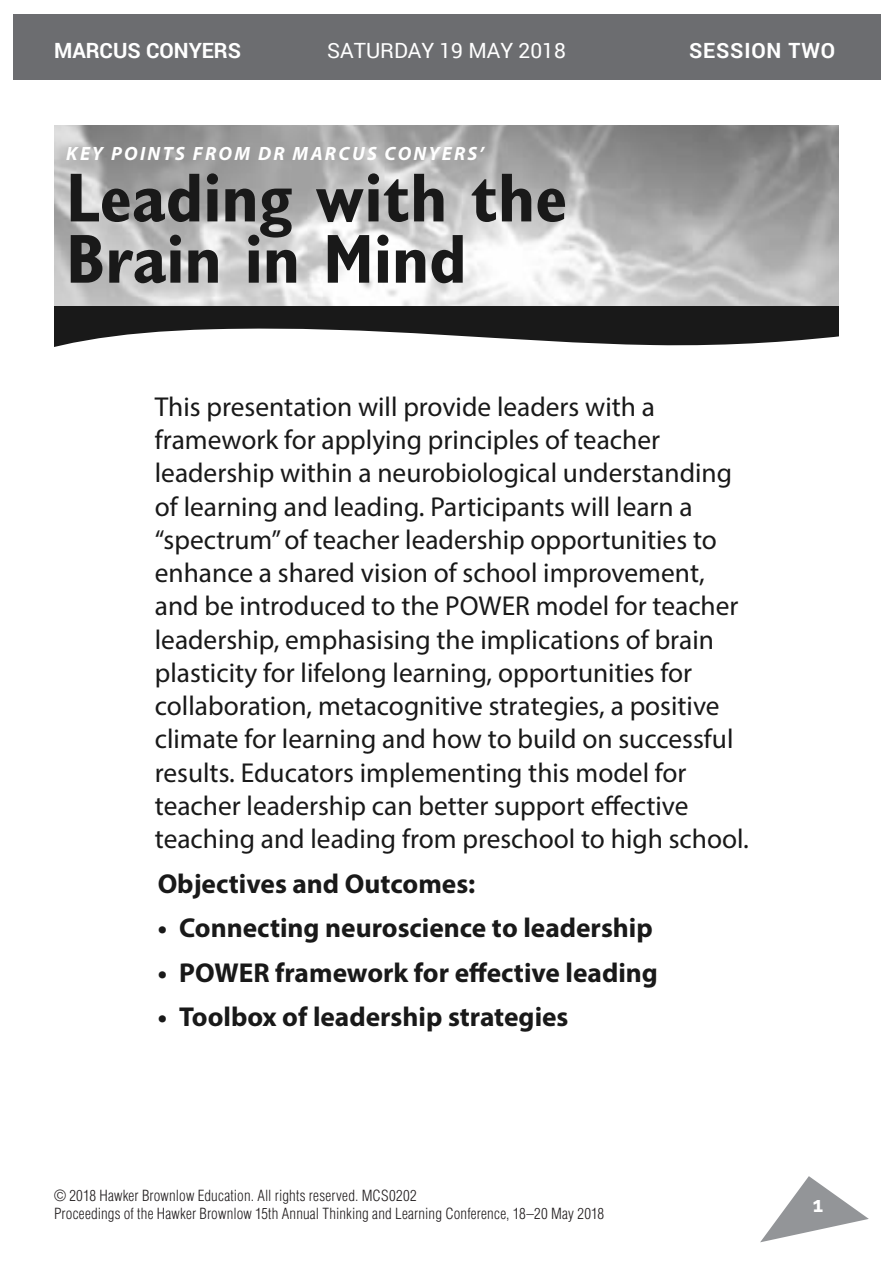
<style>
.page{position:relative;width:893px;height:1263px;background:#fff}
.page>*{position:absolute;margin:0;border:0;box-sizing:border-box;transform-origin:0 0}
.t1{font:700 condensed 69.75px/61.2px "Gill Sans";color:#191919}
.t2{font:27.45px/33.3px "Myriad Pro";color:#191919}
.t3{font:700 27.45px "Myriad Pro";color:#191919}
.t4{font:21px "Roboto";color:#fff}
.t5{font:700 21px "Roboto";color:#fff}
.t6{font:700 21px "Roboto";letter-spacing:.04em;color:#fff}
.t7{font:700 21px "Raleway";color:#fff}
.t8{font:italic 700 19.35px "Myriad Pro";letter-spacing:.12em;color:#fff}
.t9{font:300 condensed 15px/18px "Helvetica LT Std";letter-spacing:.01em;color:#231f20}
</style>
<div class="page">
<svg style="left:54px;top:323px;width:785px;height:24px;fill:#191919"></svg>
<img style="left:54px;top:125px;width:785px;height:181px">
<div style="left:54px;top:306px;width:785px;height:17px;background:#191919"></div>
<svg style="left:760px;top:1176px;width:109px;height:66px"></svg>
<div style="left:13px;top:14px;width:867px;height:65px;background:#6c6d70"></div>
<p class="t5" style="left:54px;top:36px;width:189px">MARCUS CONYERS</p>
<p class="t4" style="left:327px;top:36px;width:240px">SATURDAY 19 MAY 2018</p>
<p class="t6" style="left:689px;top:36px;width:148px">SESSION TWO</p>
<p class="t8" style="left:66px;top:142px;width:419px">KEY POINTS FROM DR MARCUS CONYERS’</p>
<h1 class="t1" style="left:66px;top:175px;width:503px">Leading with the<br>Brain in Mind</h1>
<p class="t2" style="left:155px;top:392px;width:596px">This presentation will provide leaders with a framework for applying principles of teacher leadership within a neurobiological understanding of learning and leading. Participants will learn a “spectrum” of teacher leadership opportunities to enhance a shared vision of school improvement, and be introduced to the POWER model for teacher leadership, emphasising the implications of brain plasticity for lifelong learning, opportunities for collaboration, metacognitive strategies, a positive climate for learning and how to build on successful results. Educators implementing this model for teacher leadership can better support effective teaching and leading from preschool to high school.</p>
<p class="t3" style="left:158px;top:873px;width:319px">Objectives and Outcomes:</p>
<p class="t3" style="left:158px;top:917px;width:497px">• Connecting neuroscience to leadership</p>
<p class="t3" style="left:158px;top:962px;width:502px">• POWER framework for effective leading</p>
<p class="t3" style="left:158px;top:1006px;width:412px">• Toolbox of leadership strategies</p>
<p class="t9" style="left:54px;top:1188px;width:552px">© 2018 Hawker Brownlow Education. All rights reserved. MCS0202<br>Proceedings of the Hawker Brownlow 15th Annual Thinking and Learning Conference, 18–20 May 2018</p>
<p class="t7" style="left:813px;top:1193px;width:12px">1</p>
</div>
